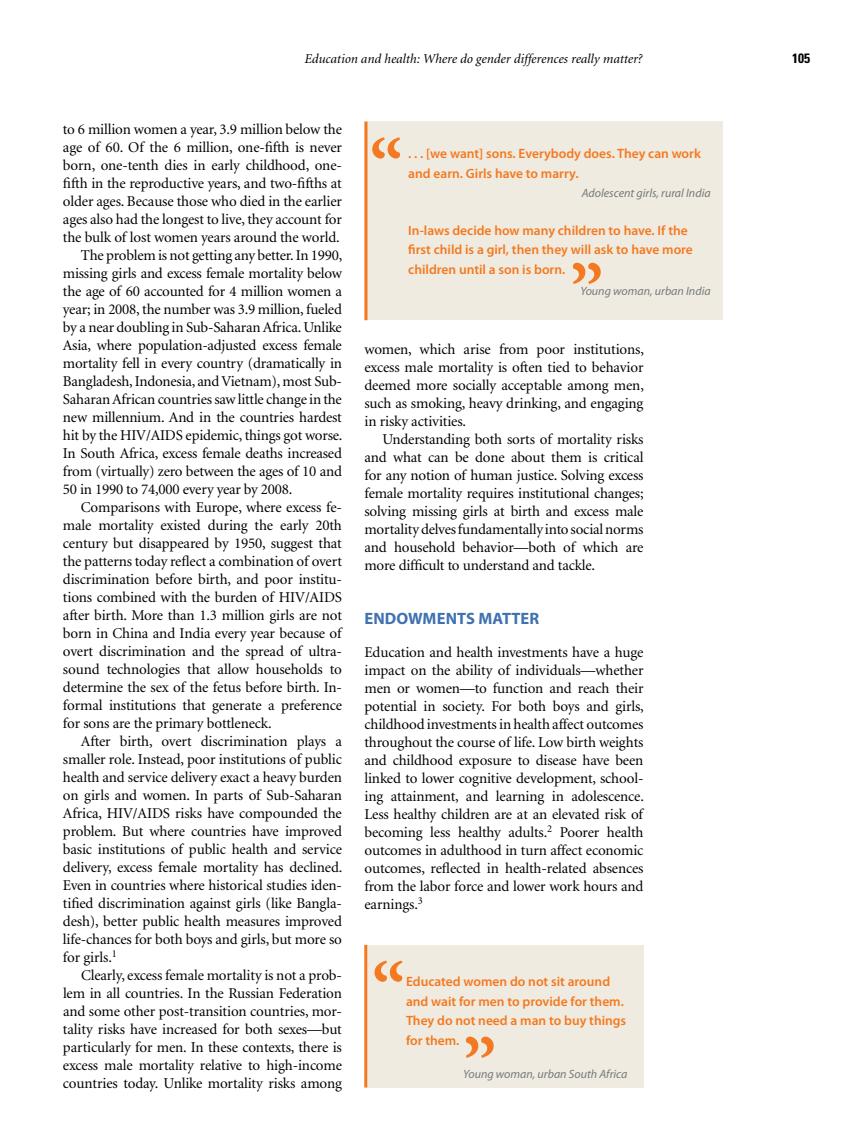
<style>
.page{position:relative;width:864px;height:1134px;background:#fff}
.page>*{position:absolute;margin:0;border:0;box-sizing:border-box;transform-origin:0 0}
.t1{font:700 72px "Minion";color:#f47920}
.t2{font:700 16.5px "Myriad";letter-spacing:.005em;color:#4071b0}
.t3{font:15px/18px "Minion";letter-spacing:-.01em;color:#000;text-align:justify}
.t4{font:600 13.5px/19.5px "Myriad Pro";color:#f47920}
.t5{font:italic 13.5px "Minion";color:#000}
.t6{font:700 condensed 13.5px "Univers";color:#000}
.t7{font:italic 12px "Myriad Pro";color:#77787b}
</style>
<div class="page">
<div style="left:364px;top:122px;width:359px;height:198px;background:#efebe0"></div>
<svg style="left:364px;top:122px;width:4px;height:198px"></svg>
<div style="left:367px;top:945px;width:276px;height:143px;background:#efebe0"></div>
<hr style="left:364px;top:945px;width:3px;height:143px;background:#f47920">
<p class="t5" style="left:304px;top:52px;width:339px">Education and health: Where do gender differences really matter?</p>
<p class="t6" style="left:792px;top:50px;width:19px">105</p>
<p class="t3" style="left:63px;top:120px;width:280px">to 6 million women a year, 3.9 million below the</p>
<p class="t3" style="left:63px;top:138px;width:281px">age of 60. Of the 6 million, one-fifth is never</p>
<p class="t3" style="left:63px;top:156px;width:280px">born, one-tenth dies in early childhood, one-</p>
<p class="t3" style="left:63px;top:174px;width:280px">fifth in the reproductive years, and two-fifths at</p>
<p class="t3" style="left:63px;top:192px;width:281px">older ages. Because those who died in the earlier</p>
<p class="t3" style="left:63px;top:210px;width:280px">ages also had the longest to live, they account for</p>
<p class="t3" style="left:63px;top:228px;width:278px">the bulk of lost women years around the world.</p>
<p class="t3" style="left:81px;top:246px;width:263px">The problem is not getting any better. In 1990,</p>
<p class="t3" style="left:63px;top:264px;width:280px">missing girls and excess female mortality below</p>
<p class="t3" style="left:63px;top:282px;width:281px">the age of 60 accounted for 4 million women a</p>
<p class="t3" style="left:63px;top:300px;width:281px">year; in 2008, the number was 3.9 million, fueled</p>
<p class="t3" style="left:63px;top:318px;width:280px">by a near doubling in Sub-Saharan Africa. Unlike</p>
<p class="t3" style="left:63px;top:336px;width:280px">Asia, where population-adjusted excess female</p>
<p class="t3" style="left:63px;top:354px;width:281px">mortality fell in every country (dramatically in</p>
<p class="t3" style="left:63px;top:372px;width:281px">Bangladesh, Indonesia, and Vietnam), most Sub-</p>
<p class="t3" style="left:63px;top:390px;width:280px">Saharan African countries saw little change in the</p>
<p class="t3" style="left:63px;top:408px;width:280px">new millennium. And in the countries hardest</p>
<p class="t3" style="left:63px;top:426px;width:281px">hit by the HIV/AIDS epidemic, things got worse.</p>
<p class="t3" style="left:63px;top:444px;width:280px">In South Africa, excess female deaths increased</p>
<p class="t3" style="left:63px;top:462px;width:280px">from (virtually) zero between the ages of 10 and</p>
<p class="t3" style="left:63px;top:480px;width:231px">50 in 1990 to 74,000 every year by 2008.</p>
<p class="t3" style="left:81px;top:498px;width:262px">Comparisons with Europe, where excess fe-</p>
<p class="t3" style="left:63px;top:516px;width:280px">male mortality existed during the early 20th</p>
<p class="t3" style="left:63px;top:534px;width:280px">century but disappeared by 1950, suggest that</p>
<p class="t3" style="left:63px;top:552px;width:280px">the patterns today reflect a combination of overt</p>
<p class="t3" style="left:63px;top:570px;width:281px">discrimination before birth, and poor institu-</p>
<p class="t3" style="left:63px;top:588px;width:280px">tions combined with the burden of HIV/AIDS</p>
<p class="t3" style="left:63px;top:606px;width:280px">after birth. More than 1.3 million girls are not</p>
<p class="t3" style="left:63px;top:624px;width:280px">born in China and India every year because of</p>
<p class="t3" style="left:63px;top:642px;width:281px">overt discrimination and the spread of ultra-</p>
<p class="t3" style="left:63px;top:660px;width:280px">sound technologies that allow households to</p>
<p class="t3" style="left:63px;top:678px;width:280px">determine the sex of the fetus before birth. In-</p>
<p class="t3" style="left:63px;top:696px;width:280px">formal institutions that generate a preference</p>
<p class="t3" style="left:63px;top:714px;width:210px">for sons are the primary bottleneck.</p>
<p class="t3" style="left:81px;top:732px;width:262px">After birth, overt discrimination plays a</p>
<p class="t3" style="left:63px;top:750px;width:280px">smaller role. Instead, poor institutions of public</p>
<p class="t3" style="left:63px;top:768px;width:280px">health and service delivery exact a heavy burden</p>
<p class="t3" style="left:63px;top:786px;width:281px">on girls and women. In parts of Sub-Saharan</p>
<p class="t3" style="left:63px;top:804px;width:280px">Africa, HIV/AIDS risks have compounded the</p>
<p class="t3" style="left:63px;top:822px;width:280px">problem. But where countries have improved</p>
<p class="t3" style="left:63px;top:840px;width:281px">basic institutions of public health and service</p>
<p class="t3" style="left:63px;top:858px;width:281px">delivery, excess female mortality has declined.</p>
<p class="t3" style="left:63px;top:876px;width:280px">Even in countries where historical studies iden-</p>
<p class="t3" style="left:63px;top:894px;width:280px">tified discrimination against girls (like Bangla-</p>
<p class="t3" style="left:63px;top:912px;width:280px">desh), better public health measures improved</p>
<p class="t3" style="left:63px;top:930px;width:280px">life-chances for both boys and girls, but more so</p>
<p class="t3" style="left:63px;top:948px;width:55px">for girls.<sup>1</sup></p>
<p class="t3" style="left:81px;top:966px;width:262px">Clearly, excess female mortality is not a prob-</p>
<p class="t3" style="left:63px;top:984px;width:280px">lem in all countries. In the Russian Federation</p>
<p class="t3" style="left:63px;top:1002px;width:281px">and some other post-transition countries, mor-</p>
<p class="t3" style="left:63px;top:1020px;width:280px">tality risks have increased for both sexes—but</p>
<p class="t3" style="left:63px;top:1038px;width:280px">particularly for men. In these contexts, there is</p>
<p class="t3" style="left:63px;top:1056px;width:280px">excess male mortality relative to high-income</p>
<p class="t3" style="left:63px;top:1074px;width:281px">countries today. Unlike mortality risks among</p>
<h1 class="t1" style="left:369px;top:129px;width:35px">“</h1>
<p class="t4" style="left:408px;top:144px;width:294px">. . . [we want] sons. Everybody does. They can work and earn. Girls have to marry.</p>
<p class="t7" style="left:582px;top:186px;width:130px">Adolescent girls, rural India</p>
<p class="t4" style="left:408px;top:220px;width:286px">In-laws decide how many children to have. If the first child is a girl, then they will ask to have more children until a son is born.</p>
<p class="t7" style="left:580px;top:283px;width:132px">Young woman, urban India</p>
<h1 class="t1" style="left:570px;top:254px;width:35px">”</h1>
<p class="t3" style="left:364px;top:341px;width:281px">women, which arise from poor institutions, excess male mortality is often tied to behavior deemed more socially acceptable among men, such as smoking, heavy drinking, and engaging in risky activities.</p>
<p class="t3" style="left:364px;top:431px;width:281px;text-indent:18px">Understanding both sorts of mortality risks and what can be done about them is critical for any notion of human justice. Solving excess female mortality requires institutional changes; solving missing girls at birth and excess male mortality delves fundamentally into social norms and household behavior—both of which are more difficult to understand and tackle.</p>
<p class="t2" style="left:364px;top:610px;width:176px">ENDOWMENTS MATTER</p>
<p class="t3" style="left:364px;top:644px;width:281px">Education and health investments have a huge impact on the ability of individuals—whether men or women—to function and reach their potential in society. For both boys and girls, childhood investments in health affect outcomes throughout the course of life. Low birth weights and childhood exposure to disease have been linked to lower cognitive development, school&shy;ing attainment, and learning in adolescence.<br>Less healthy children are at an elevated risk of becoming less healthy adults.<sup>2</sup> Poorer health outcomes in adulthood in turn affect economic outcomes, reflected in health-related absences from the labor force and lower work hours and earnings.<sup>3</sup></p>
<h1 class="t1" style="left:372px;top:952px;width:35px">“</h1>
<p class="t4" style="left:406px;top:972px;width:222px">Educated women do not sit around and wait for men to provide for them.<br>They do not need a man to buy things for them.</p>
<p class="t7" style="left:463px;top:1066px;width:166px">Young woman, urban South Africa</p>
<h1 class="t1" style="left:463px;top:1028px;width:35px">”</h1>
</div>
